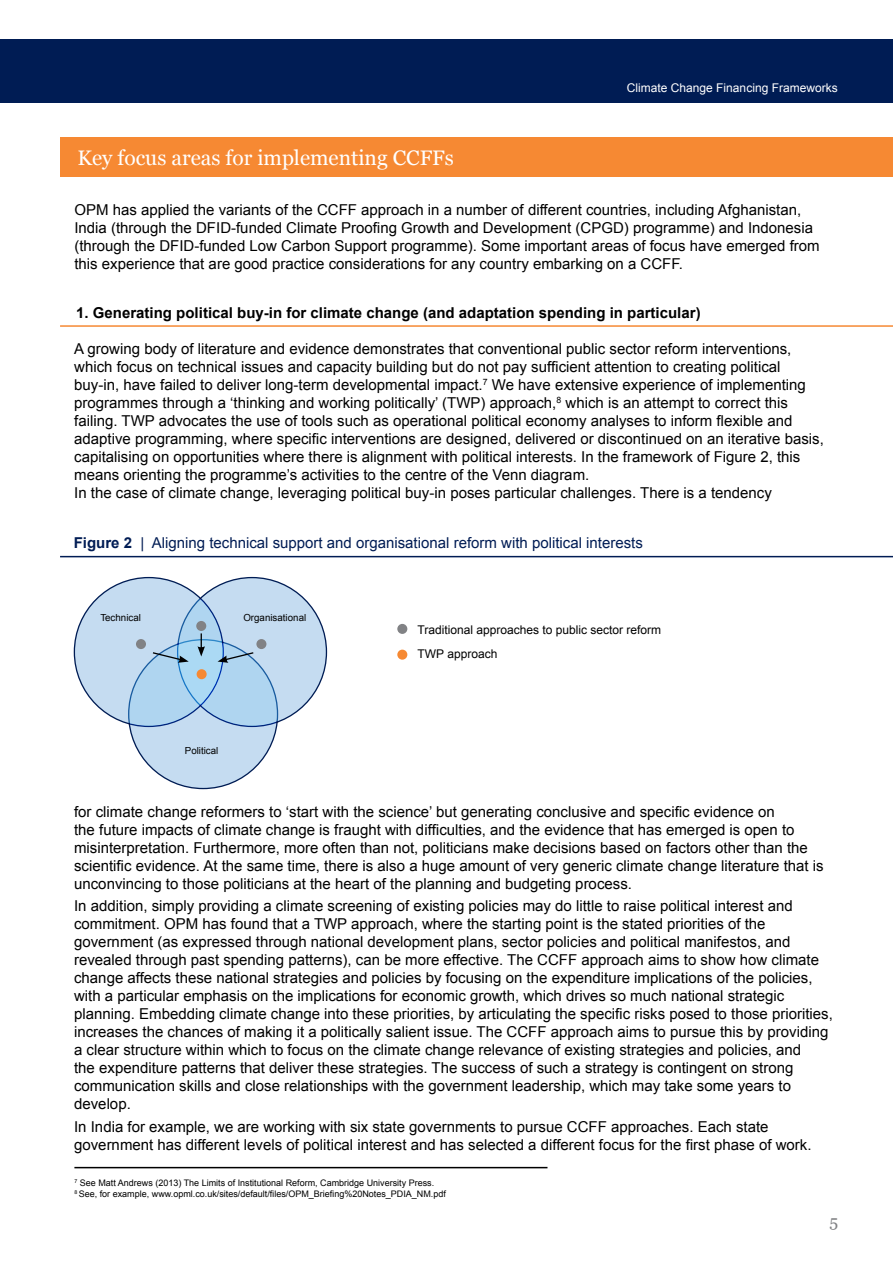
<style>
.page{position:relative;width:893px;height:1263px;background:#fff}
.page>*{position:absolute;margin:0;border:0;box-sizing:border-box;transform-origin:0 0}
.t1{font:21px "Georgia";color:#fff}
.t2{font:16.5px "Georgia";color:#818285}
.t3{font:15px/18px "Arial";color:#000}
.t4{font:700 15px "Arial";color:#000}
.t5{font:15px "Arial";color:#001c54}
.t6{font:12px "Arial";color:#000}
.t7{font:12px "Arial";color:#fff}
.t8{font:9.75px "Arial";color:#000}
.t9{font:9px/10.8px "Arial";color:#000}
.s1{font-weight:700}
</style>
<div class="page">
<div style="left:0;top:39px;width:893px;height:64px;background:#001c54"></div>
<hr style="left:60px;top:325px;width:833px;height:2px;background:#f68933">
<hr style="left:60px;top:556px;width:833px;height:1px;background:#001c54">
<div style="left:74px;top:578px;width:149px;height:148px;background:#c5dcf1;border-radius:50%"></div>
<svg style="left:178px;top:578px;width:148px;height:148px;background:#bfd8ee"></svg>
<svg style="left:129px;top:640px;width:149px;height:148px;background:#b2d3ed"></svg>
<div style="left:196px;top:621px;width:10px;height:10px;background:#818285;border-radius:50%"></div>
<div style="left:136px;top:639px;width:10px;height:10px;background:#818285;border-radius:50%"></div>
<div style="left:256px;top:639px;width:10px;height:10px;background:#818285;border-radius:50%"></div>
<div style="left:197px;top:669px;width:10px;height:10px;background:#f68933;border-radius:50%"></div>
<svg style="left:151px;top:651px;width:38px;height:12px"></svg>
<svg style="left:218px;top:651px;width:37px;height:12px"></svg>
<svg style="left:198px;top:633px;width:7px;height:23px"></svg>
<div style="left:397px;top:624px;width:10px;height:10px;background:#818285;border-radius:50%"></div>
<div style="left:397px;top:650px;width:10px;height:10px;background:#f68933;border-radius:50%"></div>
<div style="left:60px;top:137px;width:833px;height:40px;background:#f68933"></div>
<hr style="left:74px;top:1167px;width:473px;height:1px;background:#000">
<h1 class="t1" style="left:77px;top:145px;width:378px">Key focus areas for implementing CCFFs</h1>
<p class="t7" style="left:627px;top:80px;width:212px">Climate Change Financing Frameworks</p>
<p class="t3" style="left:74px;top:201px;width:747px">OPM has applied the variants of the CCFF approach in a number of different countries, including Afghanistan, India (through the DFID-funded Climate Proofing Growth and Development (CPGD) programme) and Indonesia (through the DFID-funded Low Carbon Support programme). Some important areas of focus have emerged from this experience that are good practice considerations for any country embarking on a CCFF.</p>
<p class="t4" style="left:76px;top:302px;width:626px">1. Generating political buy-in for climate change (and adaptation spending in particular)</p>
<p class="t3" style="left:74px;top:339px;width:751px">A growing body of literature and evidence demonstrates that conventional public sector reform interventions, which focus on technical issues and capacity building but do not pay sufficient attention to creating political buy-in, have failed to deliver long-term developmental impact.<sup>7</sup> We have extensive experience of implementing programmes through a ‘thinking and working politically’ (TWP) approach,<sup>8</sup> which is an attempt to correct this failing. TWP advocates the use of tools such as operational political economy analyses to inform flexible and adaptive programming, where specific interventions are designed, delivered or discontinued on an iterative basis, capitalising on opportunities where there is alignment with political interests. In the framework of Figure 2, this means orienting the programme’s activities to the centre of the Venn diagram.<br>In the case of climate change, leveraging political buy-in poses particular challenges. There is a tendency</p>
<p class="t5" style="left:74px;top:533px;width:571px"><span class="s1">Figure 2</span> | Aligning technical support and organisational reform with political interests</p>
<p class="t8" style="left:100px;top:611px;width:42px">Technical</p>
<p class="t8" style="left:243px;top:611px;width:64px">Organisational</p>
<p class="t8" style="left:185px;top:744px;width:35px">Political</p>
<p class="t6" style="left:417px;top:622px;width:245px">Traditional approaches to public sector reform</p>
<p class="t6" style="left:418px;top:646px;width:81px">TWP approach</p>
<p class="t3" style="left:74px;top:803px;width:751px">for climate change reformers to ‘start with the science’ but generating conclusive and specific evidence on<br>the future impacts of climate change is fraught with difficulties, and the evidence that has emerged is open to misinterpretation. Furthermore, more often than not, politicians make decisions based on factors other than the scientific evidence. At the same time, there is also a huge amount of very generic climate change literature that is unconvincing to those politicians at the heart of the planning and budgeting process.</p>
<p class="t3" style="left:74px;top:897px;width:760px">In addition, simply providing a climate screening of existing policies may do little to raise political interest and commitment. OPM has found that a TWP approach, where the starting point is the stated priorities of the government (as expressed through national development plans, sector policies and political manifestos, and revealed through past spending patterns), can be more effective. The CCFF approach aims to show how climate change affects these national strategies and policies by focusing on the expenditure implications of the policies, with a particular emphasis on the implications for economic growth, which drives so much national strategic planning. Embedding climate change into these priorities, by articulating the specific risks posed to those priorities, increases the chances of making it a politically salient issue. The CCFF approach aims to pursue this by providing a clear structure within which to focus on the climate change relevance of existing strategies and policies, and<br>the expenditure patterns that deliver these strategies. The success of such a strategy is contingent on strong communication skills and close relationships with the government leadership, which may take some years to develop.</p>
<p class="t3" style="left:74px;top:1118px;width:739px">In India for example, we are working with six state governments to pursue CCFF approaches. Each state government has different levels of political interest and has selected a different focus for the first phase of work.</p>
<p class="t9" style="left:74px;top:1177px;width:373px"><sup>7</sup> See Matt Andrews (2013) The Limits of Institutional Reform, Cambridge University Press.<br><sup>8</sup> See, for example, www.opml.co.uk/sites/default/files/OPM_Briefing%20Notes_PDIA_NM.pdf</p>
<p class="t2" style="left:829px;top:1211px;width:10px">5</p>
</div>
